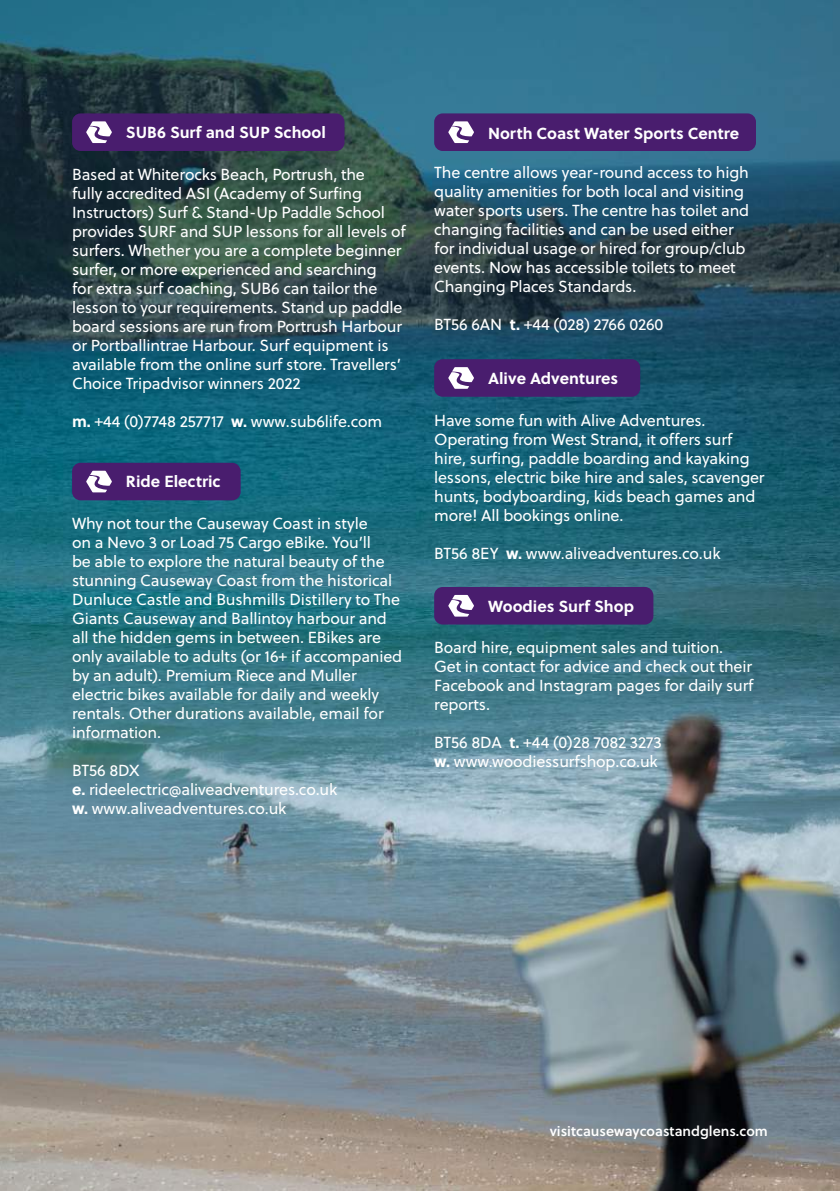
<style>
.page{position:relative;width:840px;height:1191px;background:#fff}
.page>*{position:absolute;margin:0;border:0;box-sizing:border-box;transform-origin:0 0}
.t1{font:16px/19px "Soleil";letter-spacing:-.01em;color:#fff}
.t2{font:700 16px "Soleil";color:#fff}
.t3{font:14px "Soleil Sb";color:#fff}
.s1{font-weight:700}
</style>
<div class="page">
<img style="left:0;top:0;width:839px;height:1191px">
<div style="left:434px;top:587px;width:219px;height:37px;background:#491d6e;border-radius:9px"></div>
<svg style="left:448px;top:595px;width:25px;height:21px"></svg>
<div style="left:72px;top:113px;width:272px;height:38px;background:#491d6e;border-radius:9px"></div>
<svg style="left:86px;top:121px;width:26px;height:22px"></svg>
<div style="left:434px;top:359px;width:205px;height:38px;background:#491d6e;border-radius:9px"></div>
<svg style="left:448px;top:367px;width:25px;height:22px"></svg>
<div style="left:434px;top:113px;width:321px;height:38px;background:#491d6e;border-radius:9px"></div>
<svg style="left:448px;top:121px;width:25px;height:22px"></svg>
<div style="left:72px;top:463px;width:168px;height:37px;background:#491d6e;border-radius:9px"></div>
<svg style="left:86px;top:471px;width:26px;height:21px"></svg>
<p class="t2" style="left:126px;top:120px;width:201px">SUB6 Surf and SUP School</p>
<p class="t1" style="left:72px;top:164px;width:335px">Based at Whiterocks Beach, Portrush, the<br>fully accredited ASI (Academy of Surfing Instructors) Surf &amp; Stand-Up Paddle School provides SURF and SUP lessons for all levels of surfers. Whether you are a complete beginner surfer, or more experienced and searching<br>for extra surf coaching, SUB6 can tailor the lesson to your requirements. Stand up paddle board sessions are run from Portrush Harbour or Portballintrae Harbour. Surf equipment is available from the online surf store. Travellers’ Choice Tripadvisor winners 2022</p>
<p class="t1" style="left:72px;top:411px;width:311px"><span class="s1">m.</span> +44 (0)7748 257717 <span class="s1">w.</span> www.sub6life.com</p>
<p class="t2" style="left:126px;top:469px;width:96px">Ride Electric</p>
<p class="t1" style="left:72px;top:513px;width:331px">Why not tour the Causeway Coast in style<br>on a Nevo 3 or Load 75 Cargo eBike. You’ll<br>be able to explore the natural beauty of the stunning Causeway Coast from the historical Dunluce Castle and Bushmills Distillery to The Giants Causeway and Ballintoy harbour and all the hidden gems in between. EBikes are only available to adults (or 16+ if accompanied by an adult). Premium Riece and Muller electric bikes available for daily and weekly rentals. Other durations available, email for information.</p>
<p class="t1" style="left:72px;top:760px;width:267px">BT56 8DX<br><span class="s1">e.</span> rideelectric@aliveadventures.co.uk <span class="s1">w.</span> www.aliveadventures.co.uk</p>
<p class="t2" style="left:488px;top:121px;width:252px">North Coast Water Sports Centre</p>
<p class="t1" style="left:434px;top:162px;width:316px">The centre allows year-round access to high quality amenities for both local and visiting water sports users. The centre has toilet and changing facilities and can be used either for individual usage or hired for group/club events. Now has accessible toilets to meet Changing Places Standards.</p>
<p class="t1" style="left:434px;top:314px;width:230px">BT56 6AN <span class="s1">t.</span> +44 (028) 2766 0260</p>
<p class="t2" style="left:488px;top:366px;width:131px">Alive Adventures</p>
<p class="t1" style="left:434px;top:410px;width:332px">Have some fun with Alive Adventures.<br>Operating from West Strand, it offers surf hire, surfing, paddle boarding and kayaking lessons, electric bike hire and sales, scavenger hunts, bodyboarding, kids beach games and more! All bookings online.</p>
<p class="t1" style="left:434px;top:543px;width:288px">BT56 8EY <span class="s1">w.</span> www.aliveadventures.co.uk</p>
<p class="t2" style="left:488px;top:593px;width:147px">Woodies Surf Shop</p>
<p class="t1" style="left:434px;top:638px;width:321px">Board hire, equipment sales and tuition.<br>Get in contact for advice and check out their Facebook and Instagram pages for daily surf reports.</p>
<p class="t1" style="left:434px;top:733px;width:229px">BT56 8DA <span class="s1">t.</span> +44 (0)28 7082 3273 <span class="s1">w.</span> www.woodiessurfshop.co.uk</p>
<p class="t3" style="left:549px;top:1120px;width:220px">visitcausewaycoastandglens.com</p>
</div>
